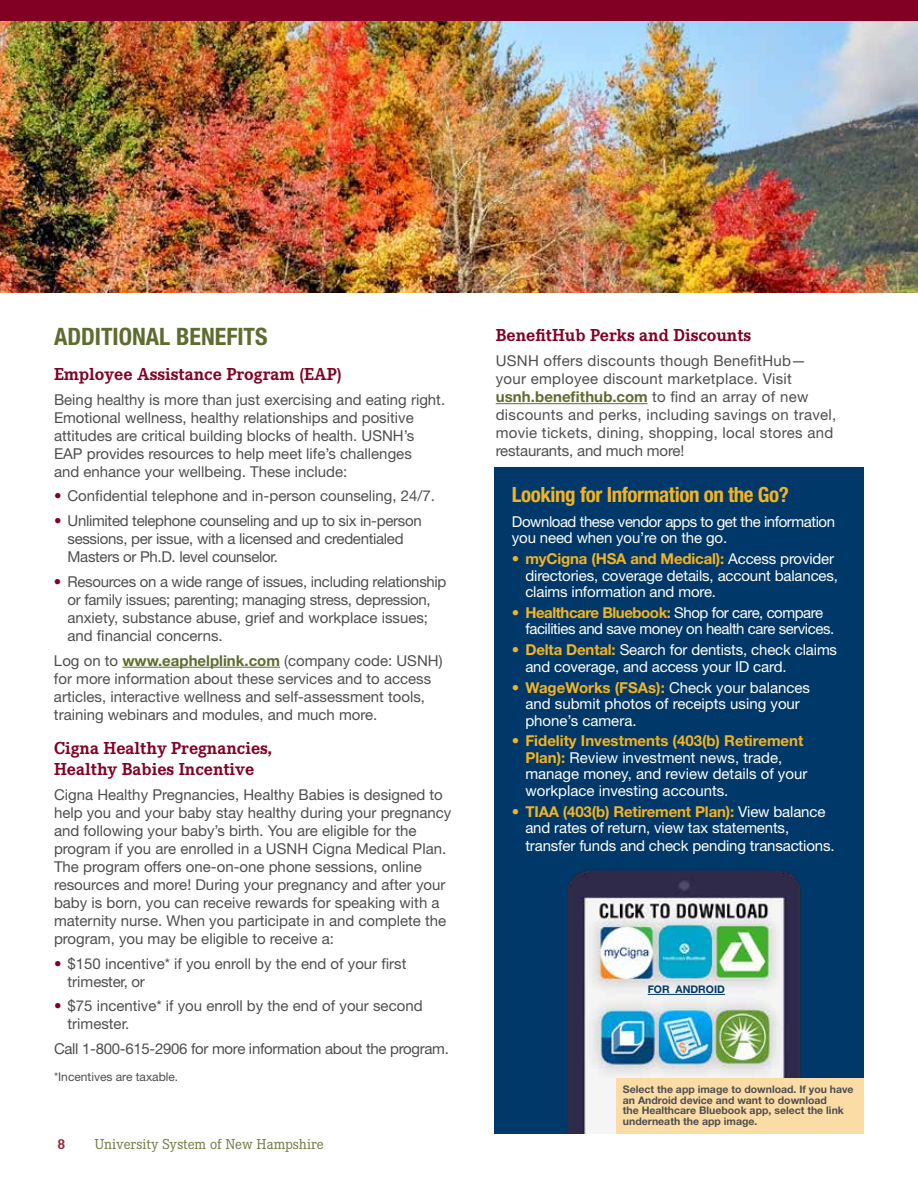
<style>
.page{position:relative;width:918px;height:1188px;background:#fff}
.page>*{position:absolute;margin:0;border:0;box-sizing:border-box;transform-origin:0 0}
.t1{font:700 condensed 24px "Helvetica Neue LT Std";color:#5f6c2f}
.t2{font:700 condensed 21px "Helvetica Neue LT Std";letter-spacing:-.02em;color:#f4b320}
.t3{font:700 18px/21px "Corporate E Pro";color:#820024}
.t4{font:15px/18px "Helvetica Neue LT Std";color:#4f4f51}
.t5{font:15px/16.5px "Helvetica Neue LT Std";letter-spacing:-.01em;color:#fff}
.t6{font:15px/18px "Helvetica Neue LT Std";letter-spacing:-.02em;color:#4f4f51}
.t7{font:15px/18px "Helvetica Neue LT Std";letter-spacing:.02em;color:#4f4f51}
.t8{font:15px/16.5px "Helvetica Neue LT Std";letter-spacing:-.03em;color:#fff}
.t9{font:15px "Corporate E Pro";color:#727b42}
.t10{font:700 15px "Corporate E Pro";color:#932a39}
.t11{font:12px "Helvetica Neue LT Std";color:#4f4f51}
.t12{font:700 10.5px/10.5px "Helvetica Neue LT Std";color:#4f4f51}
.t13{font:700 10.5px "Helvetica Neue LT Std";color:#003969}
.s1{color:#820024}
.s2{font-weight:700;color:#5f6c2f}
.s3{font-weight:700;color:#f4b320}
</style>
<div class="page">
<hr style="left:496px;top:403px;width:152px;height:1px;background:#5f6c2f">
<div style="left:495px;top:468px;width:369px;height:666px;background:#003969"></div>
<hr style="left:122px;top:667px;width:158px;height:1px;background:#5f6c2f">
<img style="left:568px;top:870px;width:261px;height:264px">
<hr style="left:648px;top:994px;width:77px;height:1px;background:#003969">
<div style="left:616px;top:1079px;width:248px;height:55px;background:#fbdca5"></div>
<div style="left:0;top:0;width:918px;height:22px;background:#820024"></div>
<img style="left:0;top:22px;width:918px;height:271px">
<h1 class="t1" style="left:54px;top:322px;width:215px">ADDITIONAL BENEFITS</h1>
<p class="t3" style="left:54px;top:362px;width:289px">Employee Assistance Program (EAP)</p>
<p class="t4" style="left:54px;top:390px;width:393px">Being healthy is more than just exercising and eating right.<br>Emotional wellness, healthy relationships and positive attitudes are critical building blocks of health. USNH’s EAP provides resources to help meet life’s challenges<br>and enhance your wellbeing. These include:</p>
<p class="t4" style="left:54px;top:487px;width:383px"><span class="s1">•</span> Confidential telephone and in-person counseling, 24/7.</p>
<p class="t6" style="left:67px;top:512px;width:356px;text-indent:-13px"><span class="s1">•</span> Unlimited telephone counseling and up to six in-person sessions, per issue, with a licensed and credentialed<br>Masters or Ph.D. level counselor.</p>
<p class="t6" style="left:67px;top:572px;width:381px;text-indent:-14px"><span class="s1">•</span> Resources on a wide range of issues, including relationship or family issues; parenting; managing stress, depression, anxiety, substance abuse, grief and workplace issues; and financial concerns.</p>
<p class="t4" style="left:54px;top:651px;width:390px">Log on to <span class="s2">www.eaphelplink.com</span> (company code: USNH) for more information about these services and to access articles, interactive wellness and self-assessment tools, training webinars and modules, and much more.</p>
<p class="t3" style="left:54px;top:737px;width:220px">Cigna Healthy Pregnancies,<br>Healthy Babies Incentive</p>
<p class="t4" style="left:54px;top:785px;width:399px">Cigna Healthy Pregnancies, Healthy Babies is designed to help you and your baby stay healthy during your pregnancy and following your baby’s birth. You are eligible for the program if you are enrolled in a USNH Cigna Medical Plan.<br>The program offers one-on-one phone sessions, online resources and more! During your pregnancy and after your baby is born, you can receive rewards for speaking with a maternity nurse. When you participate in and complete the program, you may be eligible to receive a:</p>
<p class="t4" style="left:68px;top:954px;width:340px;text-indent:-14px"><span class="s1">•</span> $150 incentive* if you enroll by the end of your first trimester, or</p>
<p class="t4" style="left:68px;top:997px;width:357px;text-indent:-14px"><span class="s1">•</span> $75 incentive* if you enroll by the end of your second trimester.</p>
<p class="t6" style="left:54px;top:1040px;width:396px">Call 1-800-615-2906 for more information about the program.</p>
<p class="t11" style="left:54px;top:1070px;width:126px">*Incentives are taxable.</p>
<p class="t10" style="left:58px;top:1133px;width:9px">8</p>
<p class="t9" style="left:95px;top:1134px;width:231px">University System of New Hampshire</p>
<p class="t3" style="left:496px;top:324px;width:257px">BenefitHub Perks and Discounts</p>
<p class="t7" style="left:496px;top:352px;width:342px">USNH offers discounts though BenefitHub— your employee discount marketplace. Visit <span class="s2">usnh.benefithub.com</span> to find an array of new discounts and perks, including savings on travel, movie tickets, dining, shopping, local stores and restaurants, and much more!</p>
<h2 class="t2" style="left:512px;top:482px;width:278px">Looking for Information on the Go?</h2>
<p class="t8" style="left:512px;top:513px;width:325px">Download these vendor apps to get the information you need when you’re on the go.</p>
<p class="t5" style="left:525px;top:550px;width:314px;text-indent:-14px"><span class="s3">• myCigna (HSA and Medical):</span> Access provider directories, coverage details, account balances, claims information and more.</p>
<p class="t8" style="left:525px;top:604px;width:310px;text-indent:-14px"><span class="s3">• Healthcare Bluebook:</span> Shop for care, compare facilities and save money on health care services.</p>
<p class="t5" style="left:525px;top:641px;width:313px;text-indent:-14px"><span class="s3">• Delta Dental:</span> Search for dentists, check claims and coverage, and access your ID card.</p>
<p class="t5" style="left:525px;top:679px;width:286px;text-indent:-14px"><span class="s3">• WageWorks (FSAs):</span> Check your balances and submit photos of receipts using your phone’s camera.</p>
<p class="t5" style="left:525px;top:733px;width:283px;text-indent:-14px"><span class="s3">• Fidelity Investments (403(b) Retirement Plan):</span> Review investment news, trade, manage money, and review details of your workplace investing accounts.</p>
<p class="t5" style="left:525px;top:803px;width:302px;text-indent:-14px"><span class="s3">• TIAA (403(b) Retirement Plan):</span> View balance and rates of return, view tax statements,</p>
<p class="t5" style="left:525px;top:837px;width:311px">transfer funds and check pending transactions.</p>
<p class="t13" style="left:648px;top:983px;width:79px">FOR ANDROID</p>
<p class="t12" style="left:623px;top:1084px;width:232px">Select the app image to download. If you have an Android device and want to download<br>the Healthcare Bluebook app, select the link underneath the app image.</p>
</div>
